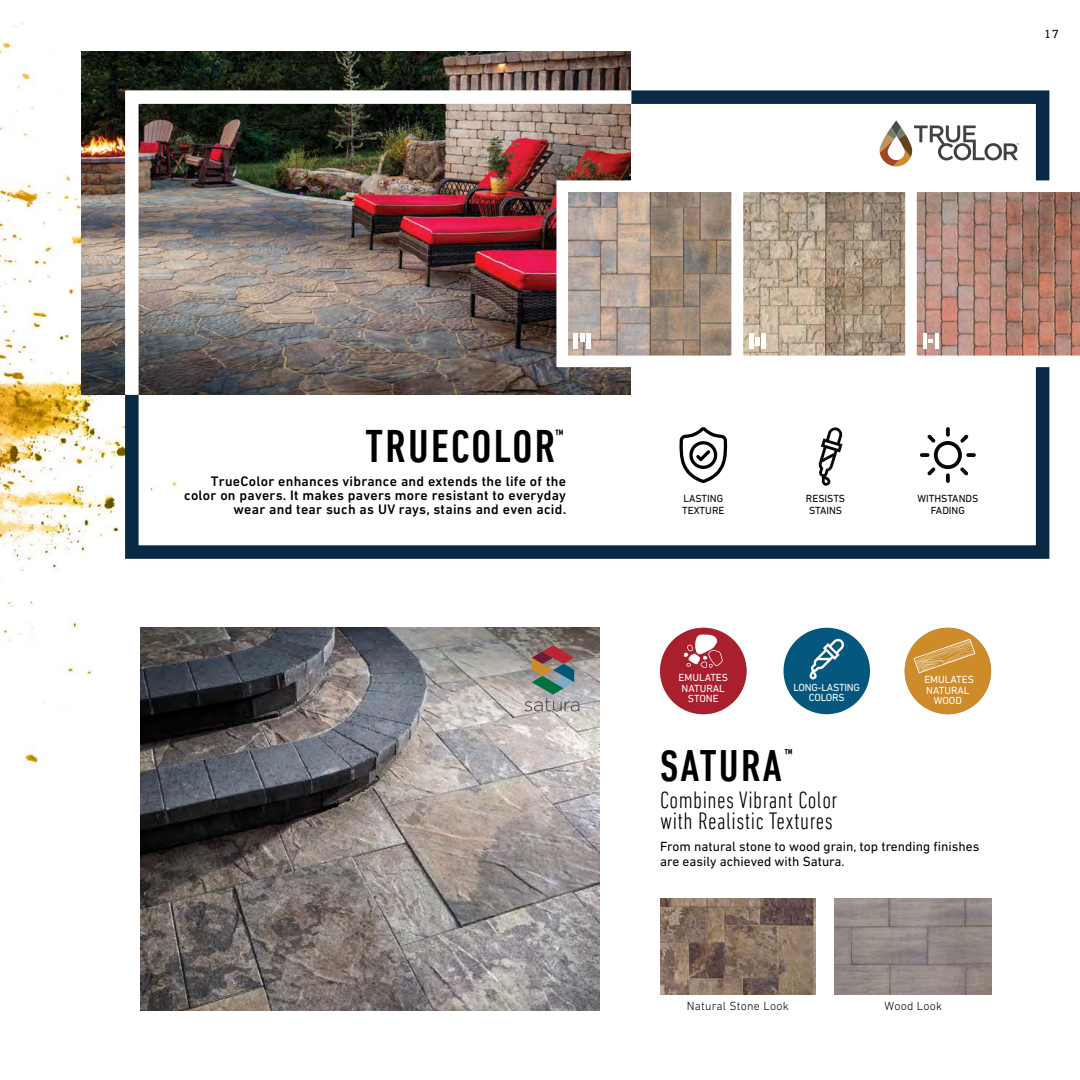
<style>
.page{position:relative;width:1080px;height:1080px;background:#fff}
.page>*{position:absolute;margin:0;border:0;box-sizing:border-box;transform-origin:0 0}
.t1{font:500 condensed 46.65px "DIN Next LT Pro";letter-spacing:.05em;color:#000}
.t2{font:500 condensed 45px "DIN Next LT Pro";letter-spacing:.05em;color:#000}
.t3{font:300 condensed 24px/21px "DIN Next LT Pro";letter-spacing:.02em;color:#000}
.t4{font:500 13.95px/14px "DIN Next LT Pro";letter-spacing:.02em;color:#000;text-align:right}
.t5{font:500 condensed 13.65px "DIN Next LT Pro";color:#000}
.t6{font:13.5px/15px "DIN Next LT Pro";color:#000}
.t7{font:500 condensed 13.05px "DIN Next LT Pro";color:#000}
.t8{font:300 12px "DIN Next LT Pro";letter-spacing:.02em;color:#000}
.t9{font:12px "Cargan";color:#000}
.t10{font:10.5px/10.5px "DIN Next LT Pro";color:#fff;text-align:center}
.t11{font:10.5px/12.6px "DIN Next LT Pro";color:#000}
.t12{font:10.5px/10.5px "DIN Next LT Pro";letter-spacing:-.02em;color:#fff;text-align:center}
</style>
<div class="page">
<img style="left:206px;top:628px;width:394px;height:383px">
<div style="left:784px;top:628px;width:86px;height:86px;background:#05577d;border-radius:50%"></div>
<svg style="left:810px;top:639px;width:34px;height:40px"></svg>
<svg style="left:525px;top:645px;width:56px;height:67px;background:#8f8984"></svg>
<div style="left:905px;top:628px;width:86px;height:86px;background:#cd8b2a;border-radius:50%"></div>
<svg style="left:914px;top:633px;width:61px;height:40px"></svg>
<div style="left:660px;top:628px;width:87px;height:86px;background:#aa1f2e;border-radius:50%"></div>
<svg style="left:679px;top:633px;width:44px;height:35px"></svg>
<img style="left:660px;top:899px;width:155px;height:95px">
<img style="left:834px;top:899px;width:157px;height:95px">
<img style="left:0;top:22px;width:206px;height:989px">
<div style="left:0;top:175px;width:18px;height:477px;background:#fff;opacity:.4"></div>
<svg style="left:118px;top:90px;width:932px;height:476px"></svg>
<img style="left:81px;top:52px;width:550px;height:343px">
<svg style="left:680px;top:427px;width:47px;height:56px"></svg>
<svg style="left:966px;top:453px;width:10px;height:4px"></svg>
<svg style="left:946px;top:473px;width:4px;height:10px"></svg>
<svg style="left:946px;top:427px;width:4px;height:10px"></svg>
<svg style="left:920px;top:435px;width:48px;height:41px"></svg>
<svg style="left:818px;top:427px;width:25px;height:60px"></svg>
<img style="left:118px;top:84px;width:527px;height:324px">
<svg style="left:880px;top:120px;width:139px;height:46px"></svg>
<img style="left:569px;top:193px;width:161px;height:161px">
<div style="left:556px;top:180px;width:187px;height:187px;border:12px solid #fff"></div>
<hr style="left:574px;top:333px;width:4px;height:16px;background:#fff">
<svg style="left:580px;top:333px;width:4px;height:8px"></svg>
<hr style="left:586px;top:333px;width:4px;height:16px;background:#fff">
<img style="left:745px;top:193px;width:160px;height:161px">
<div style="left:732px;top:180px;width:186px;height:187px;border:12px solid #fff"></div>
<hr style="left:749px;top:333px;width:4px;height:16px;background:#fff">
<hr style="left:761px;top:333px;width:4px;height:16px;background:#fff">
<svg style="left:755px;top:337px;width:4px;height:8px"></svg>
<svg style="left:905px;top:180px;width:175px;height:187px"></svg>
<hr style="left:935px;top:333px;width:4px;height:16px;background:#fff">
<p class="t9" style="left:1044px;top:26px;width:16px">17</p>
<h1 class="t1" style="left:366px;top:420px;width:191px">TRUECOLOR</h1>
<p class="t5" style="left:555px;top:427px;width:10px">™</p>
<p class="t4" style="left:184px;top:474px;width:384px">TrueColor enhances vibrance and extends the life of the color on pavers. It makes pavers more resistant to everyday wear and tear such as UV rays, stains and even acid.</p>
<p class="t11" style="left:682px;top:492px;width:44px">LASTING<br>TEXTURE</p>
<p class="t11" style="left:917px;top:492px;width:62px;text-align:center">WITHSTANDS<br>FADING</p>
<p class="t11" style="left:806px;top:492px;width:41px">RESISTS<br>STAINS</p>
<p class="t10" style="left:677px;top:672px;width:55px">INCREDIBLY<br>SMOOTH<br>SURFACE</p>
<p class="t12" style="left:793px;top:682px;width:68px">LONG-LASTING<br>COLORS</p>
<p class="t10" style="left:924px;top:674px;width:51px">EMULATES<br>NATURAL<br>WOOD</p>
<p class="t10" style="left:679px;top:672px;width:51px">EMULATES<br>NATURAL<br>STONE</p>
<p class="t10" style="left:917px;top:674px;width:62px">WITHSTANDS<br>HARSH<br>CLIMATES</p>
<h2 class="t2" style="left:660px;top:740px;width:123px">SATURA</h2>
<p class="t7" style="left:784px;top:747px;width:10px">™</p>
<h3 class="t3" style="left:660px;top:789px;width:179px">Combines Vibrant Color with Realistic Textures</h3>
<p class="t6" style="left:660px;top:838px;width:321px">From natural stone to wood grain, top trending finishes are easily achieved with Satura.</p>
<p class="t8" style="left:687px;top:999px;width:103px">Natural Stone Look</p>
<p class="t8" style="left:885px;top:999px;width:59px">Wood Look</p>
</div>
